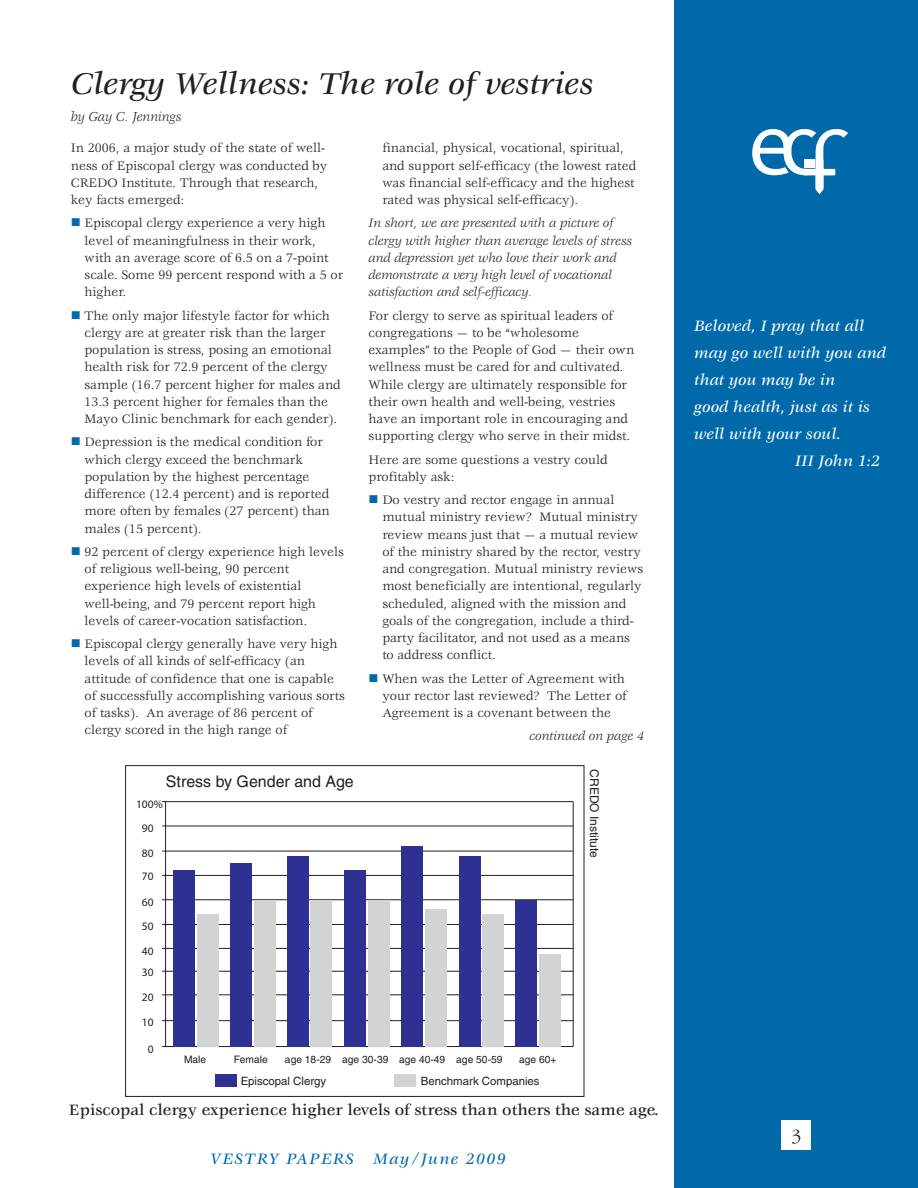
<style>
.page{position:relative;width:918px;height:1188px;background:#fff}
.page>*{position:absolute;margin:0;border:0;box-sizing:border-box;transform-origin:0 0}
.t1{font:italic 500 33px "Veljovic";letter-spacing:-.005em;color:#231f20}
.t2{font:300 19.5px "Garamond";color:#231f20}
.t3{font:italic 500 16.5px "Veljovic";color:#fff}
.t4{font:500 16.5px "Veljovic";color:#231f20}
.t5{font:italic 500 16.5px "Veljovic";letter-spacing:.085em;color:#0069aa}
.t6{font:15.9px "Helvetica";color:#231f20}
.t7{font:italic 14.25px "Veljovic";color:#231f20;scale:.95 1}
.t8{font:13.5px/17.2px "Veljovic";color:#231f20}
.t9{font:italic 13.5px/17.2px "Veljovic";color:#231f20}
.t10{font:12px "Helvetica";color:#231f20}
.t11{font:11.4px "Helvetica";color:#231f20}
.t12{font:11.4px/23.5px "Myriad Pro";color:#231f20;text-align:center}
.t13{font:10.2px "Helvetica";color:#231f20}
</style>
<div class="page">
<div style="left:675px;top:0;width:243px;height:1188px;background:#0069aa"></div>
<div style="left:781px;top:1120px;width:30px;height:30px;background:#fff"></div>
<svg style="left:752px;top:129px;width:96px;height:65px"></svg>
<hr style="left:162px;top:801px;width:411px;height:1px;background:#231f20">
<hr style="left:162px;top:826px;width:411px;height:1px;background:#231f20">
<hr style="left:162px;top:875px;width:411px;height:1px;background:#231f20">
<hr style="left:162px;top:924px;width:411px;height:1px;background:#231f20">
<hr style="left:162px;top:971px;width:411px;height:1px;background:#231f20">
<hr style="left:162px;top:1020px;width:411px;height:1px;background:#231f20">
<hr style="left:162px;top:851px;width:411px;height:1px;background:#231f20">
<hr style="left:162px;top:899px;width:411px;height:1px;background:#231f20">
<hr style="left:162px;top:948px;width:411px;height:1px;background:#231f20">
<hr style="left:162px;top:994px;width:411px;height:1px;background:#231f20">
<hr style="left:162px;top:1046px;width:411px;height:1px;background:#231f20">
<div style="left:395px;top:1075px;width:21px;height:12px;background:#d1d3d4"></div>
<div style="left:215px;top:1075px;width:21px;height:12px;background:#2e3092"></div>
<div style="left:539px;top:954px;width:21px;height:93px;background:#d1d3d4"></div>
<div style="left:516px;top:900px;width:21px;height:147px;background:#2e3092"></div>
<div style="left:483px;top:914px;width:21px;height:133px;background:#d1d3d4"></div>
<div style="left:459px;top:856px;width:22px;height:191px;background:#2e3092"></div>
<div style="left:425px;top:910px;width:21px;height:137px;background:#d1d3d4"></div>
<div style="left:402px;top:846px;width:21px;height:201px;background:#2e3092"></div>
<div style="left:368px;top:900px;width:21px;height:147px;background:#d1d3d4"></div>
<div style="left:345px;top:870px;width:21px;height:177px;background:#2e3092"></div>
<div style="left:311px;top:900px;width:21px;height:147px;background:#d1d3d4"></div>
<div style="left:287px;top:856px;width:21px;height:191px;background:#2e3092"></div>
<div style="left:254px;top:900px;width:21px;height:147px;background:#d1d3d4"></div>
<div style="left:231px;top:863px;width:21px;height:184px;background:#2e3092"></div>
<div style="left:197px;top:914px;width:21px;height:133px;background:#d1d3d4"></div>
<div style="left:174px;top:870px;width:21px;height:177px;background:#2e3092"></div>
<hr style="left:165px;top:802px;width:1px;height:245px;background:#231f20">
<hr style="left:573px;top:802px;width:1px;height:245px;background:#231f20">
<div style="left:125px;top:765px;width:459px;height:332px;border:1px solid #231f20"></div>
<h1 class="t1" style="left:71px;top:70px;width:524px">Clergy Wellness: The role of vestries</h1>
<p class="t7" style="left:71px;top:111px;width:118px">by Gay C. Jennings</p>
<p class="t8" style="left:71px;top:140px;width:258px">In 2006, a major study of the state of well&shy;ness of Episcopal clergy was conducted by CREDO Institute. Through that research, key facts emerged:</p>
<p class="t8" style="left:85px;top:215px;width:260px">Episcopal clergy experience a very high level of meaningfulness in their work, with an average score of 6.5 on a 7-point scale. Some 99 percent respond with a 5 or higher.</p>
<p class="t8" style="left:85px;top:308px;width:258px">The only major lifestyle factor for which clergy are at greater risk than the larger population is stress, posing an emotional health risk for 72.9 percent of the clergy sample (16.7 percent higher for males and 13.3 percent higher for females than the Mayo Clinic benchmark for each gender).</p>
<p class="t8" style="left:85px;top:434px;width:247px">Depression is the medical condition for which clergy exceed the benchmark population by the highest percentage difference (12.4 percent) and is reported more often by females (27 percent) than males (15 percent).</p>
<p class="t8" style="left:85px;top:544px;width:261px">92 percent of clergy experience high levels of religious well-being, 90 percent experience high levels of existential well-being, and 79 percent report high levels of career-vocation satisfaction.</p>
<p class="t8" style="left:85px;top:636px;width:262px">Episcopal clergy generally have very high levels of all kinds of self-efficacy (an attitude of confidence that one is capable of successfully accomplishing various sorts of tasks). An average of 86 percent of clergy scored in the high range of</p>
<p class="t6" style="left:166px;top:775px;width:189px">Stress by Gender and Age</p>
<p class="t12" style="left:136px;top:792px;width:28px">100%<br>90</p>
<p class="t12" style="left:142px;top:841px;width:13px">80</p>
<p class="t12" style="left:142px;top:865px;width:13px">70</p>
<p class="t12" style="left:142px;top:890px;width:13px">60</p>
<p class="t12" style="left:142px;top:914px;width:13px">50</p>
<p class="t12" style="left:142px;top:960px;width:13px">30</p>
<p class="t12" style="left:142px;top:939px;width:13px">40</p>
<p class="t12" style="left:142px;top:986px;width:13px">20</p>
<p class="t12" style="left:142px;top:1011px;width:13px">10</p>
<p class="t12" style="left:148px;top:1037px;width:7px">0</p>
<p class="t8" style="left:382px;top:140px;width:255px">financial, physical, vocational, spiritual, and support self-efficacy (the lowest rated was financial self-efficacy and the highest rated was physical self-efficacy).</p>
<p class="t9" style="left:369px;top:215px;width:265px">In short, we are presented with a picture of clergy with higher than average levels of stress and depression yet who love their work and demonstrate a very high level of vocational satisfaction and self-efficacy.</p>
<p class="t8" style="left:369px;top:308px;width:267px">For clergy to serve as spiritual leaders of congregations — to be “wholesome examples” to the People of God — their own wellness must be cared for and cultivated.<br>While clergy are ultimately responsible for their own health and well-being, vestries have an important role in encouraging and supporting clergy who serve in their midst.</p>
<p class="t8" style="left:369px;top:452px;width:240px">Here are some questions a vestry could profitably ask:</p>
<p class="t8" style="left:382px;top:492px;width:262px">Do vestry and rector engage in annual mutual ministry review? Mutual ministry review means just that — a mutual review of the ministry shared by the rector, vestry and congregation. Mutual ministry reviews most beneficially are intentional, regularly scheduled, aligned with the mission and goals of the congregation, include a third&shy;party facilitator, and not used as a means to address conflict.</p>
<p class="t8" style="left:382px;top:671px;width:246px">When was the Letter of Agreement with your rector last reviewed? The Letter of<br>Agreement is a covenant between the</p>
<p class="t9" style="left:530px;top:728px;width:116px">continued on page 4</p>
<p class="t10" style="left:599px;top:769px;width:90px;rotate:90deg">CREDO Institute</p>
<p class="t13" style="left:184px;top:1056px;width:24px">Male</p>
<p class="t13" style="left:234px;top:1056px;width:35px">Female</p>
<p class="t13" style="left:285px;top:1056px;width:219px">age 18-29 age 30-39 age 40-49 age 50-59</p>
<p class="t13" style="left:519px;top:1056px;width:39px">age 60+</p>
<p class="t11" style="left:241px;top:1076px;width:87px">Episcopal Clergy</p>
<p class="t11" style="left:421px;top:1076px;width:120px">Benchmark Companies</p>
<p class="t4" style="left:69px;top:1103px;width:591px">Episcopal clergy experience higher levels of stress than others the same age.</p>
<p class="t5" style="left:210px;top:1152px;width:297px">VESTRY PAPERS May/June 2009</p>
<p class="t3" style="left:694px;top:319px;width:172px">Beloved, I pray that all</p>
<p class="t3" style="left:694px;top:346px;width:193px">may go well with you and</p>
<p class="t3" style="left:694px;top:373px;width:142px">that you may be in</p>
<p class="t3" style="left:694px;top:400px;width:177px">good health, just as it is</p>
<p class="t3" style="left:694px;top:427px;width:148px">well with your soul.</p>
<p class="t3" style="left:795px;top:454px;width:87px">III John 1:2</p>
<h2 class="t2" style="left:792px;top:1128px;width:11px">3</h2>
</div>
